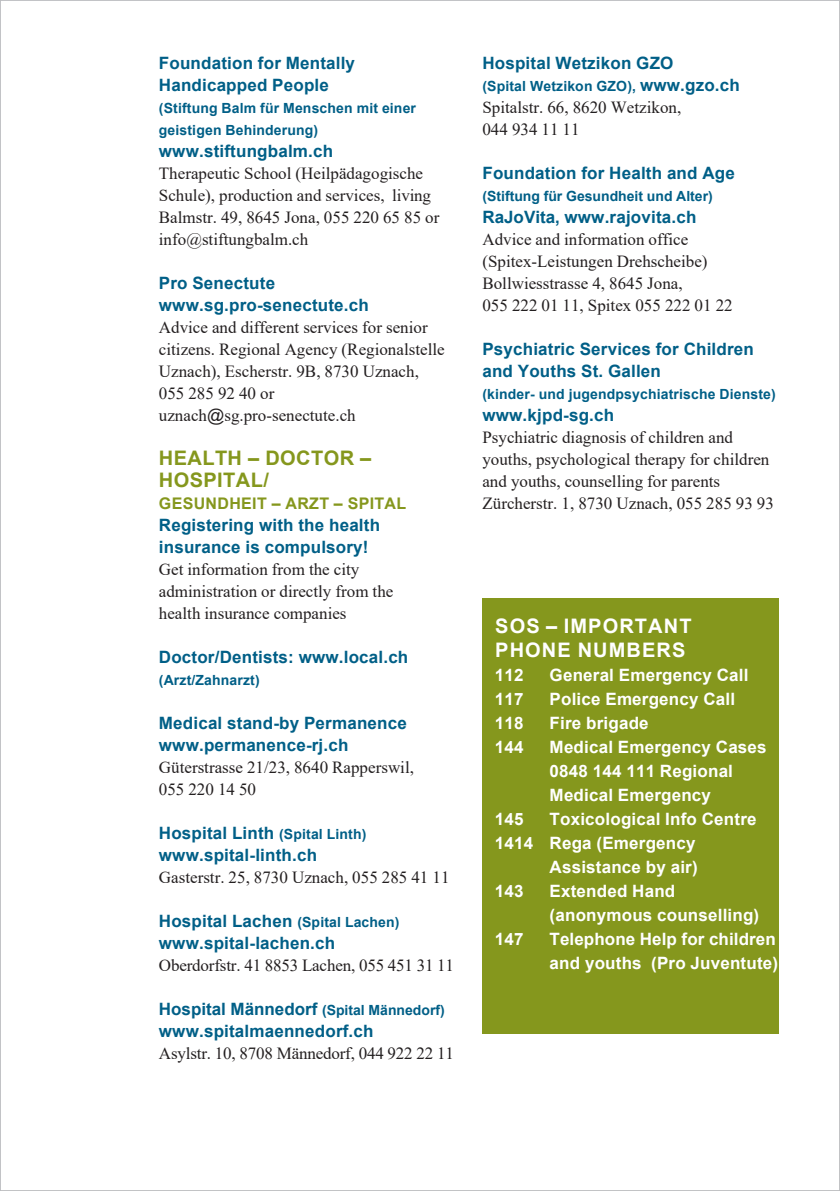
<style>
.page{position:relative;width:840px;height:1191px;background:#fff}
.page>*{position:absolute;margin:0;border:0;box-sizing:border-box;transform-origin:0 0}
.t1{font:700 20px/24px "Arial";letter-spacing:.055em;color:#fff}
.t2{font:700 20px/22px "Arial";letter-spacing:.02em;color:#85971d}
.t3{font:17px/22px "Times New Roman";color:#231f20}
.t4{font:700 17px/22px "Arial";letter-spacing:.01em;color:#005f87}
.t5{font:700 17px/24px "Arial";letter-spacing:.01em;color:#fff}
.t6{font:700 16px "Arial";letter-spacing:.02em;color:#85971d}
.t7{font:700 14px/22px "Arial";letter-spacing:.01em;color:#005f87}
.s1{font-family:"Arial"}
.s2{font-size:14px}
.s3{font-size:17px}
</style>
<div class="page">
<div style="left:482px;top:598px;width:296px;height:435px;background:#85971d"></div>
<p class="t4" style="left:159px;top:52px;width:197px">Foundation for Mentally<br>Handicapped People</p>
<p class="t7" style="left:159px;top:97px;width:258px">(Stiftung Balm für Menschen mit einer geistigen Behinderung)</p>
<p class="t4" style="left:159px;top:140px;width:176px">www.stiftungbalm.ch</p>
<p class="t3" style="left:159px;top:162px;width:282px">Therapeutic School (Heilpädagogische Schule), production and services, living Balmstr. 49, 8645 Jona, 055 220 65 85 or info@stiftungbalm.ch</p>
<p class="t4" style="left:159px;top:272px;width:211px">Pro Senectute www.sg.pro-senectute.ch</p>
<p class="t3" style="left:159px;top:316px;width:287px">Advice and different services for senior citizens. Regional Agency (Regionalstelle Uznach), Escherstr. 9B, 8730 Uznach, 055 285 92 40 or uznach<span class="s1">@</span>sg.pro-senectute.ch</p>
<p class="t2" style="left:159px;top:447px;width:214px">HEALTH – DOCTOR –<br>HOSPITAL/</p>
<p class="t6" style="left:159px;top:492px;width:249px">GESUNDHEIT – ARZT – SPITAL</p>
<p class="t4" style="left:159px;top:514px;width:222px">Registering with the health insurance is compulsory!</p>
<p class="t3" style="left:159px;top:558px;width:236px">Get information from the city administration or directly from the health insurance companies</p>
<p class="t4" style="left:159px;top:646px;width:251px">Doctor/Dentists: www.local.ch</p>
<p class="t7" style="left:159px;top:669px;width:102px">(Arzt/Zahnarzt)</p>
<p class="t4" style="left:159px;top:712px;width:249px">Medical stand-by Permanence www.permanence-rj.ch</p>
<p class="t3" style="left:159px;top:756px;width:256px">Güterstrasse 21/23, 8640 Rapperswil,<br>055 220 14 50</p>
<p class="t4" style="left:159px;top:822px;width:209px">Hospital Linth <span class="s2">(Spital Linth) </span>www.spital-linth.ch</p>
<p class="t3" style="left:159px;top:866px;width:292px">Gasterstr. 25, 8730 Uznach, 055 285 41 11</p>
<p class="t4" style="left:159px;top:910px;width:242px">Hospital Lachen <span class="s2">(Spital Lachen) </span>www.spital-lachen.ch</p>
<p class="t3" style="left:159px;top:954px;width:296px">Oberdorfstr. 41 8853 Lachen, 055 451 31 11</p>
<p class="t4" style="left:159px;top:998px;width:287px">Hospital Männedorf <span class="s2">(Spital Männedorf) </span>www.spitalmaennedorf.ch</p>
<p class="t3" style="left:159px;top:1042px;width:296px">Asylstr. 10, 8708 Männedorf, 044 922 22 11</p>
<p class="t4" style="left:482px;top:52px;width:192px">Hospital Wetzikon GZO</p>
<p class="t7" style="left:482px;top:75px;width:259px">(Spital Wetzikon GZO), <span class="s3">www.gzo.ch</span></p>
<p class="t3" style="left:482px;top:96px;width:200px">Spitalstr. 66, 8620 Wetzikon,<br>044 934 11 11</p>
<p class="t4" style="left:482px;top:162px;width:254px">Foundation for Health and Age</p>
<p class="t7" style="left:482px;top:185px;width:232px">(Stiftung für Gesundheit und Alter)</p>
<p class="t4" style="left:482px;top:206px;width:215px">RaJoVita, www.rajovita.ch</p>
<p class="t3" style="left:482px;top:228px;width:251px">Advice and information office (Spitex-Leistungen Drehscheibe)<br>Bollwiesstrasse 4, 8645 Jona,<br>055 222 01 11, Spitex 055 222 01 22</p>
<p class="t4" style="left:482px;top:338px;width:273px">Psychiatric Services for Children and Youths St. Gallen</p>
<p class="t7" style="left:482px;top:383px;width:294px">(kinder- und jugendpsychiatrische Dienste)</p>
<p class="t4" style="left:482px;top:404px;width:133px">www.kjpd-sg.ch</p>
<p class="t3" style="left:482px;top:426px;width:293px">Psychiatric diagnosis of children and youths, psychological therapy for children and youths, counselling for parents Zürcherstr. 1, 8730 Uznach, 055 285 93 93</p>
<p class="t1" style="left:495px;top:614px;width:198px">SOS – IMPORTANT<br>PHONE NUMBERS</p>
<p class="t5" style="left:494px;top:663px;width:30px">112</p>
<p class="t5" style="left:549px;top:663px;width:200px">General Emergency Call</p>
<p class="t5" style="left:494px;top:687px;width:30px">117</p>
<p class="t5" style="left:549px;top:687px;width:187px">Police Emergency Call</p>
<p class="t5" style="left:494px;top:711px;width:30px">118</p>
<p class="t5" style="left:549px;top:711px;width:100px">Fire brigade</p>
<p class="t5" style="left:494px;top:735px;width:30px">144</p>
<p class="t5" style="left:549px;top:735px;width:218px">Medical Emergency Cases<br>0848 144 111 Regional<br>Medical Emergency</p>
<p class="t5" style="left:494px;top:807px;width:30px">145</p>
<p class="t5" style="left:549px;top:807px;width:208px">Toxicological Info Centre</p>
<p class="t5" style="left:494px;top:831px;width:202px">1414 Rega (Emergency</p>
<p class="t5" style="left:549px;top:855px;width:149px">Assistance by air)</p>
<p class="t5" style="left:494px;top:879px;width:30px">143</p>
<p class="t5" style="left:549px;top:879px;width:211px">Extended Hand (anonymous counselling)</p>
<p class="t5" style="left:494px;top:927px;width:30px">147</p>
<p class="t5" style="left:549px;top:927px;width:230px">Telephone Help for children and youths (Pro Juventute)</p>
</div>
